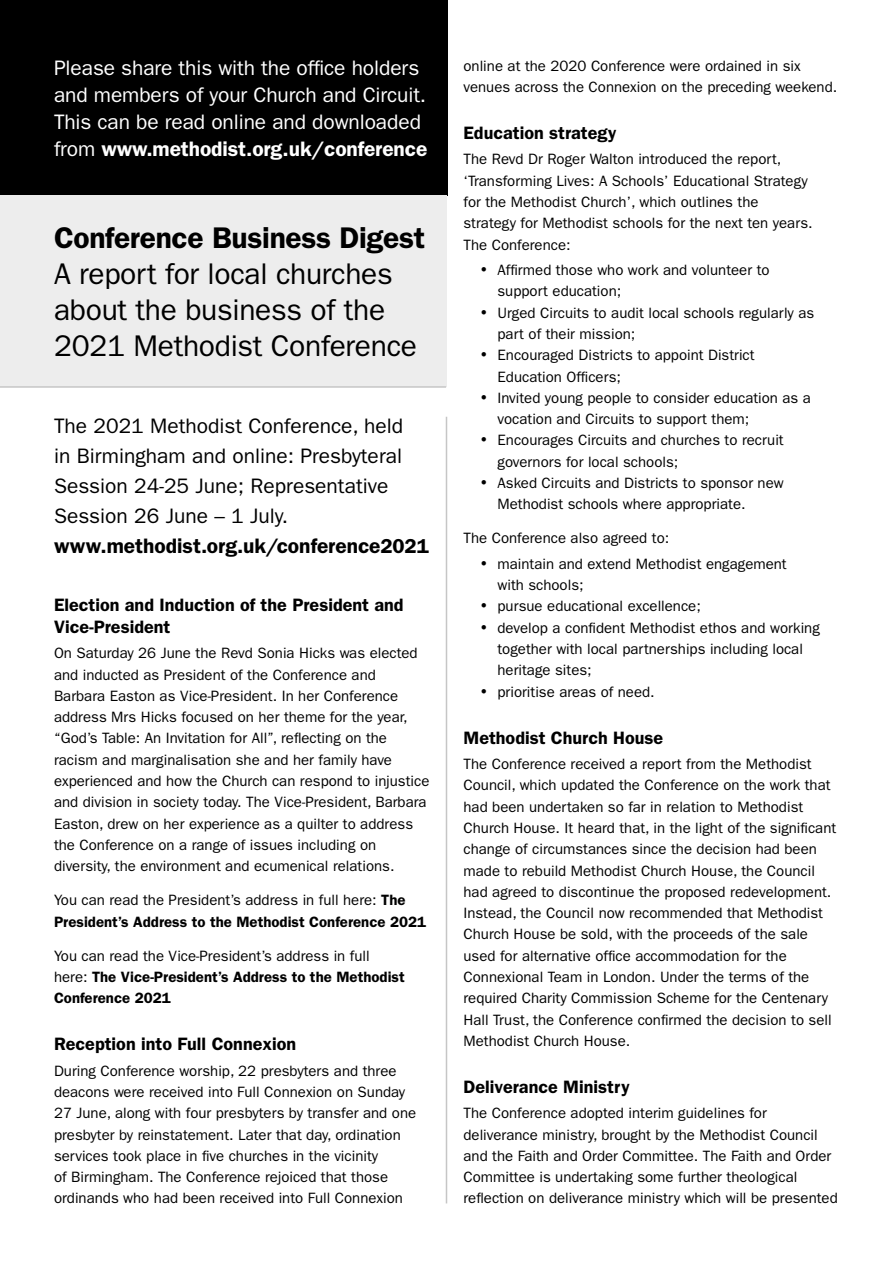
<style>
.page{position:relative;width:893px;height:1263px;background:#fff}
.page>*{position:absolute;margin:0;border:0;box-sizing:border-box;transform-origin:0 0}
.t1{font:30px/36px "Franklin Gothic";letter-spacing:-.01em;color:#000}
.t2{font:600 30px "Franklin Gothic";letter-spacing:-.01em;color:#000}
.t3{font:21px/30px "Franklin Gothic";color:#000}
.t4{font:21px/27px "Franklin Gothic";letter-spacing:-.005em;color:#fff}
.t5{font:600 18px/21.3px "Franklin Gothic";color:#000}
.t6{font:15px/21.3px "Franklin Gothic";color:#000}
.t7{font:600 15px/21.3px "Franklin Gothic";color:#000}
.s1{font-weight:600}
.s2{font-weight:600;font-size:20.25px}
.s3{font-weight:400}
</style>
<div class="page">
<div style="left:0;top:0;width:447px;height:196px;background:#000"></div>
<div style="left:0;top:196px;width:446px;height:191px;background:#ededed"></div>
<hr style="left:446px;top:417px;width:1px;height:786px;background:#c6c6c6">
<hr style="left:0;top:386px;width:446px;height:2px;background:#c6c6c6">
<h2 class="t4" style="left:54px;top:55px;width:375px">Please share this with the office holders and members of your Church and Circuit.<br>This can be read online and downloaded from <span class="s1">www.methodist.org.uk/conference</span></h2>
<h1 class="t2" style="left:54px;top:220px;width:373px">Conference Business Digest</h1>
<h1 class="t1" style="left:54px;top:256px;width:364px">A report for local churches about the business of the<br>2021 Methodist Conference</h1>
<h2 class="t3" style="left:54px;top:410px;width:376px">The 2021 Methodist Conference, held<br>in Birmingham and online: Presbyteral Session 24-25 June; Representative Session 26 June – 1 July. <span class="s1">www.methodist.org.uk/conference</span><span class="s2">2021</span></h2>
<p class="t5" style="left:54px;top:595px;width:351px">Election and Induction of the President and<br>Vice-President</p>
<p class="t6" style="left:54px;top:643px;width:377px">On Saturday 26 June the Revd Sonia Hicks was elected and inducted as President of the Conference and Barbara Easton as Vice-President. In her Conference address Mrs Hicks focused on her theme for the year, “God’s Table: An Invitation for All”, reflecting on the racism and marginalisation she and her family have experienced and how the Church can respond to injustice and division in society today. The Vice-President, Barbara Easton, drew on her experience as a quilter to address the Conference on a range of issues including on diversity, the environment and ecumenical relations.</p>
<p class="t7" style="left:54px;top:889px;width:373px"><span class="s3">You can read the President’s address in full here:</span> The<br>President’s Address to the Methodist Conference 2021</p>
<p class="t7" style="left:54px;top:945px;width:352px"><span class="s3">You can read the Vice-President’s address in full here:</span> The Vice-President’s Address to the Methodist<br>Conference 2021</p>
<p class="t5" style="left:54px;top:1033px;width:244px">Reception into Full Connexion</p>
<p class="t6" style="left:54px;top:1060px;width:364px">During Conference worship, 22 presbyters and three deacons were received into Full Connexion on Sunday 27 June, along with four presbyters by transfer and one presbyter by reinstatement. Later that day, ordination services took place in five churches in the vicinity<br>of Birmingham. The Conference rejoiced that those ordinands who had been received into Full Connexion</p>
<p class="t6" style="left:463px;top:55px;width:375px">online at the 2020 Conference were ordained in six venues across the Connexion on the preceding weekend.</p>
<p class="t5" style="left:463px;top:122px;width:154px">Education strategy</p>
<p class="t6" style="left:463px;top:149px;width:351px">The Revd Dr Roger Walton introduced the report, ‘Transforming Lives: A Schools’ Educational Strategy for the Methodist Church’, which outlines the strategy for Methodist schools for the next ten years.<br>The Conference:</p>
<p class="t6" style="left:497px;top:259px;width:274px;text-indent:-17px">• Affirmed those who work and volunteer to support education;</p>
<p class="t6" style="left:497px;top:302px;width:318px;text-indent:-17px">• Urged Circuits to audit local schools regularly as part of their mission;</p>
<p class="t6" style="left:497px;top:345px;width:259px;text-indent:-17px">• Encouraged Districts to appoint District<br>Education Officers;</p>
<p class="t6" style="left:497px;top:387px;width:315px;text-indent:-17px">• Invited young people to consider education as a vocation and Circuits to support them;</p>
<p class="t6" style="left:497px;top:430px;width:288px;text-indent:-17px">• Encourages Circuits and churches to recruit governors for local schools;</p>
<p class="t6" style="left:497px;top:472px;width:288px;text-indent:-17px">• Asked Circuits and Districts to sponsor new<br>Methodist schools where appropriate.</p>
<p class="t6" style="left:463px;top:528px;width:207px">The Conference also agreed to:</p>
<p class="t6" style="left:497px;top:553px;width:291px;text-indent:-17px">• maintain and extend Methodist engagement with schools;</p>
<p class="t6" style="left:480px;top:596px;width:222px">• pursue educational excellence;</p>
<p class="t6" style="left:497px;top:617px;width:324px;text-indent:-17px">• develop a confident Methodist ethos and working together with local partnerships including local heritage sites;</p>
<p class="t6" style="left:480px;top:681px;width:176px">• prioritise areas of need.</p>
<p class="t5" style="left:463px;top:727px;width:201px">Methodist Church House</p>
<p class="t6" style="left:463px;top:753px;width:374px">The Conference received a report from the Methodist Council, which updated the Conference on the work that had been undertaken so far in relation to Methodist Church House. It heard that, in the light of the significant change of circumstances since the decision had been made to rebuild Methodist Church House, the Council had agreed to discontinue the proposed redevelopment.<br>Instead, the Council now recommended that Methodist Church House be sold, with the proceeds of the sale used for alternative office accommodation for the Connexional Team in London. Under the terms of the required Charity Commission Scheme for the Centenary Hall Trust, the Conference confirmed the decision to sell Methodist Church House.</p>
<p class="t5" style="left:463px;top:1076px;width:168px">Deliverance Ministry</p>
<p class="t6" style="left:463px;top:1103px;width:376px">The Conference adopted interim guidelines for deliverance ministry, brought by the Methodist Council and the Faith and Order Committee. The Faith and Order Committee is undertaking some further theological reflection on deliverance ministry which will be presented</p>
</div>
